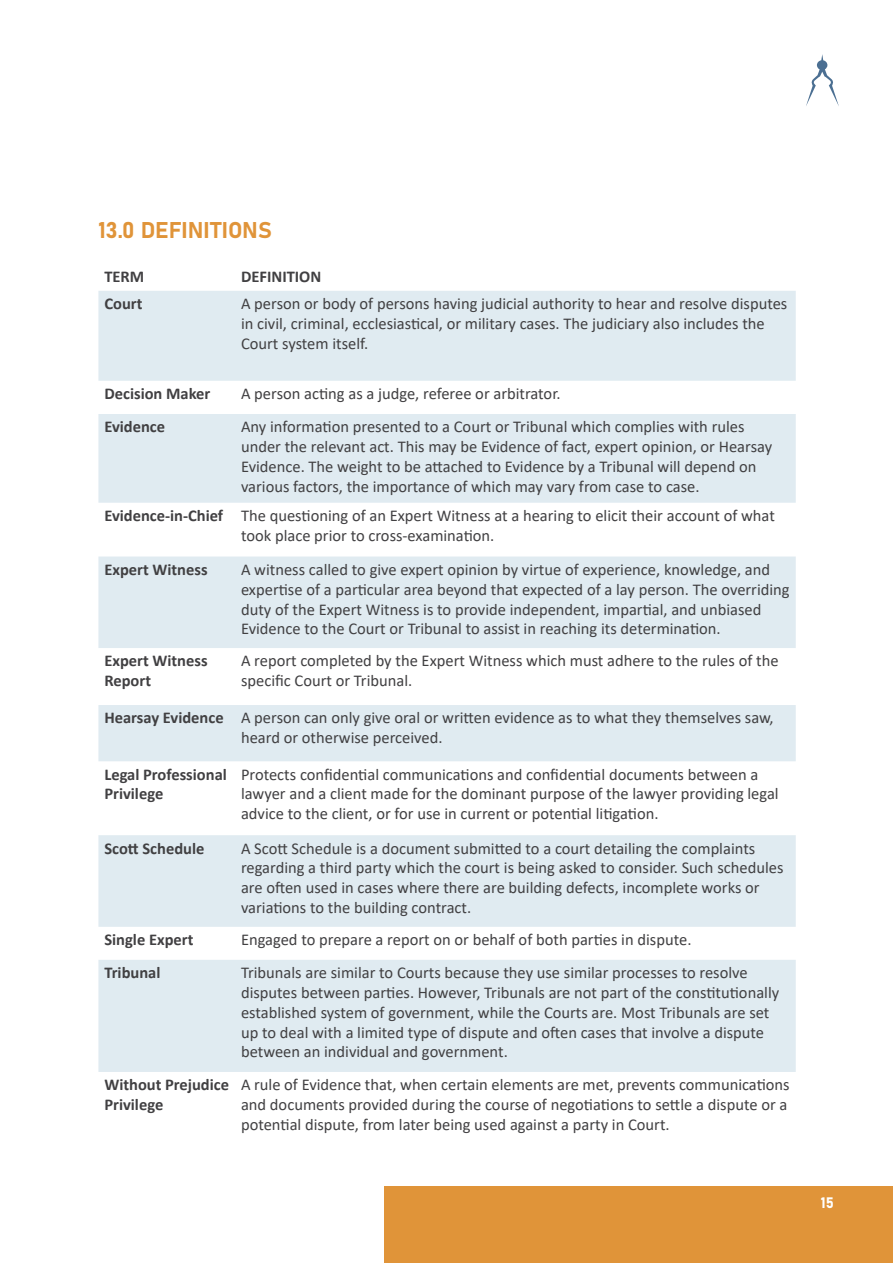
<style>
.page{position:relative;width:893px;height:1263px;background:#fff}
.page>*{position:absolute;margin:0;border:0;box-sizing:border-box;transform-origin:0 0}
.t1{font:22.5px "Bahnschrift";color:#e09439}
.t2{font:16.5px/19.8px "Calibri";color:#414042}
.t3{font:700 16.5px/19.8px "Calibri";color:#414042}
.t4{font:15px "Bahnschrift";color:#fff}
.s1{font-weight:700}
</style>
<div class="page">
<div style="left:384px;top:1186px;width:509px;height:77px;background:#e09439"></div>
<svg style="left:806px;top:54px;width:33px;height:52px"></svg>
<svg style="left:98px;top:291px;width:698px;height:781px;fill:#e0ebf1"></svg>
<h1 class="t1" style="left:98px;top:213px;width:175px">13.0 DEFINITIONS</h1>
<p class="t3" style="left:104px;top:267px;width:41px">TERM</p>
<p class="t3" style="left:241px;top:267px;width:82px">DEFINITION</p>
<p class="t3" style="left:104px;top:294px;width:40px">Court</p>
<p class="t2" style="left:241px;top:293px;width:548px">A person or body of persons having judicial authority to hear and resolve disputes in civil, criminal, ecclesiastical, or military cases. The judiciary also includes the<br>Court system itself.</p>
<p class="t3" style="left:104px;top:383px;width:107px">Decision Maker</p>
<p class="t2" style="left:241px;top:383px;width:321px">A person acting as a judge, referee or arbitrator.</p>
<p class="t3" style="left:104px;top:417px;width:62px">Evidence</p>
<p class="t2" style="left:241px;top:417px;width:533px">Any information presented to a Court or Tribunal which complies with rules under the relevant act. This may be Evidence of fact, expert opinion, or Hearsay Evidence. The weight to be attached to Evidence by a Tribunal will depend on various factors, the importance of which may vary from case to case.</p>
<p class="t2" style="left:241px;top:505px;width:535px;text-indent:-137px"><span class="s1">Evidence-in-Chief</span> The questioning of an Expert Witness at a hearing to elicit their account of what took place prior to cross-examination.</p>
<p class="t3" style="left:104px;top:559px;width:105px">Expert Witness</p>
<p class="t2" style="left:241px;top:559px;width:550px">A witness called to give expert opinion by virtue of experience, knowledge, and expertise of a particular area beyond that expected of a lay person. The overriding duty of the Expert Witness is to provide independent, impartial, and unbiased Evidence to the Court or Tribunal to assist in reaching its determination.</p>
<p class="t3" style="left:104px;top:651px;width:105px">Expert Witness<br>Report</p>
<p class="t2" style="left:241px;top:651px;width:539px">A report completed by the Expert Witness which must adhere to the rules of the specific Court or Tribunal.</p>
<p class="t2" style="left:241px;top:708px;width:534px;text-indent:-137px"><span class="s1">Hearsay Evidence</span> A person can only give oral or written evidence as to what they themselves saw, heard or otherwise perceived.</p>
<p class="t3" style="left:104px;top:764px;width:124px">Legal Professional<br>Privilege</p>
<p class="t2" style="left:241px;top:764px;width:539px">Protects confidential communications and confidential documents between a lawyer and a client made for the dominant purpose of the lawyer providing legal advice to the client, or for use in current or potential litigation.</p>
<p class="t3" style="left:104px;top:838px;width:101px">Scott Schedule</p>
<p class="t2" style="left:241px;top:838px;width:544px">A Scott Schedule is a document submitted to a court detailing the complaints regarding a third party which the court is being asked to consider. Such schedules are often used in cases where there are building defects, incomplete works or variations to the building contract.</p>
<p class="t3" style="left:104px;top:929px;width:91px">Single Expert</p>
<p class="t2" style="left:241px;top:929px;width:452px">Engaged to prepare a report on or behalf of both parties in dispute.</p>
<p class="t3" style="left:104px;top:962px;width:58px">Tribunal</p>
<p class="t2" style="left:241px;top:962px;width:540px">Tribunals are similar to Courts because they use similar processes to resolve disputes between parties. However, Tribunals are not part of the constitutionally established system of government, while the Courts are. Most Tribunals are set up to deal with a limited type of dispute and often cases that involve a dispute between an individual and government.</p>
<p class="t3" style="left:104px;top:1075px;width:126px">Without Prejudice<br>Privilege</p>
<p class="t2" style="left:241px;top:1074px;width:550px">A rule of Evidence that, when certain elements are met, prevents communications and documents provided during the course of negotiations to settle a dispute or a potential dispute, from later being used against a party in Court.</p>
<p class="t4" style="left:821px;top:1191px;width:15px">15</p>
</div>
